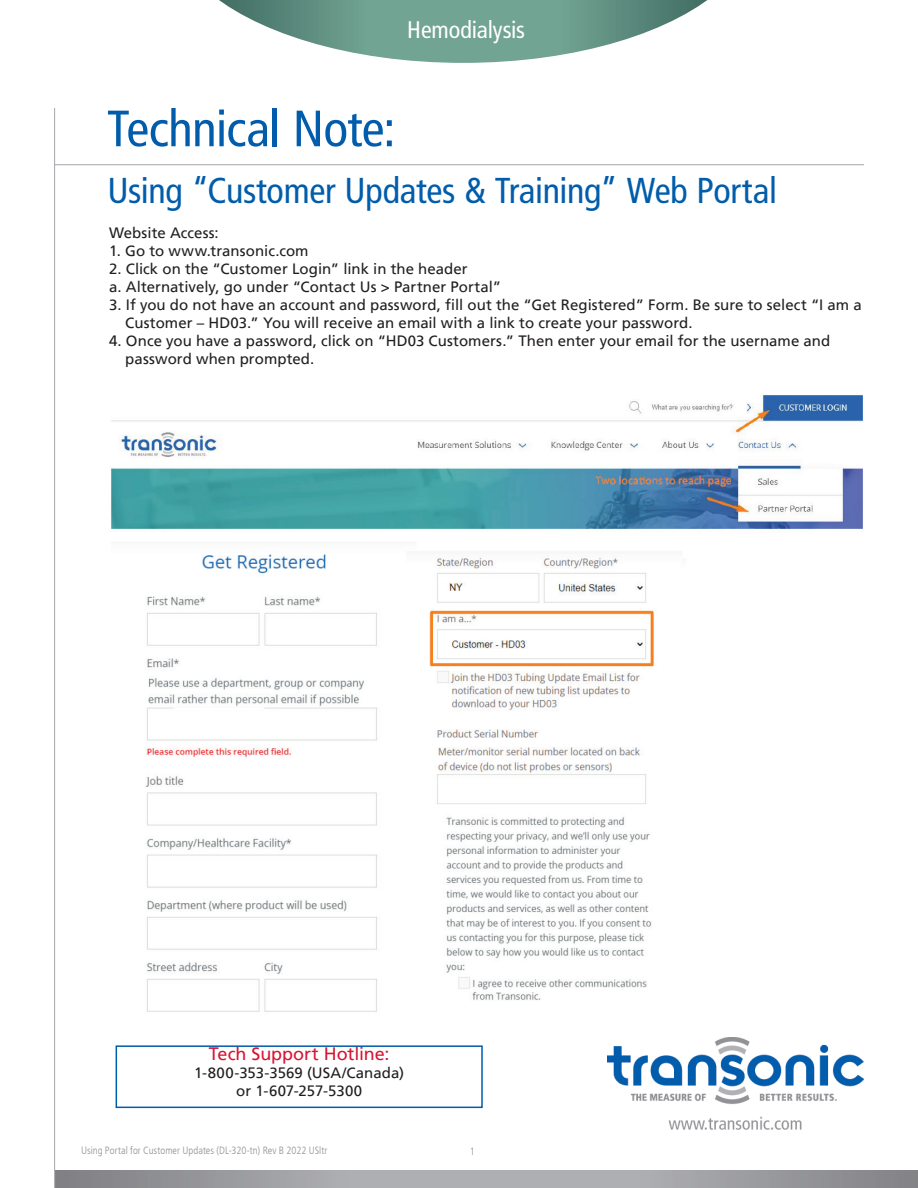
<style>
.page{position:relative;width:918px;height:1188px;background:#fff}
.page>*{position:absolute;margin:0;border:0;box-sizing:border-box;transform-origin:0 0}
.Heading{font:condensed 51px "Frutiger LT";letter-spacing:-.01em;color:#015dab}
.Heading-2{font:condensed 36px "Frutiger LT";letter-spacing:-.01em;color:#015dab}
.t1{font:condensed 24px "Frutiger LT";letter-spacing:-.005em;color:#fff}
.t2{font:18px "Frutiger LT";letter-spacing:-.005em;color:#d71634}
.t3{font:15px/18px "Frutiger LT";letter-spacing:.005em;color:#231f20}
.Document_Info{font:300 condensed 10.5px "Frutiger LT";letter-spacing:.005em;color:#919295}
</style>
<div class="page">
<svg style="left:55px;top:1171px;width:863px;height:17px;background:#9e9fa3"></svg>
<svg style="left:219px;top:0;width:488px;height:63px"></svg>
<hr style="left:54px;top:164px;width:810px;height:1px;background:#aeafb3">
<hr style="left:54px;top:108px;width:1px;height:1080px;background:#aeafb3">
<div style="left:116px;top:1045px;width:367px;height:63px;border:2px solid #015dab"></div>
<img style="left:608px;top:1037px;width:256px;height:93px">
<img style="left:111px;top:395px;width:752px;height:617px">
<h3 class="t1" style="left:407px;top:16px;width:119px">Hemodialysis</h3>
<p class="Heading" style="left:107px;top:99px;width:290px">Technical Note:</p>
<p class="Heading-2" style="left:107px;top:170px;width:671px">Using “Customer Updates &amp; Training” Web Portal</p>
<p class="t3" style="left:109px;top:224px;width:111px">Website Access:</p>
<p class="t3" style="left:109px;top:242px;width:201px">1. Go to www.transonic.com</p>
<p class="t3" style="left:109px;top:260px;width:360px">2. Click on the “Customer Login” link in the header</p>
<p class="t3" style="left:109px;top:278px;width:394px">a. Alternatively, go under “Contact Us &gt; Partner Portal”</p>
<p class="t3" style="left:125px;top:296px;width:738px;text-indent:-16px">3. If you do not have an account and password, fill out the “Get Registered” Form. Be sure to select “I am a<br>Customer – HD03.” You will receive an email with a link to create your password.</p>
<p class="t3" style="left:125px;top:332px;width:706px;text-indent:-16px">4. Once you have a password, click on “HD03 Customers.” Then enter your email for the username and password when prompted.</p>
<p class="t2" style="left:209px;top:1044px;width:182px">Tech Support Hotline:</p>
<p class="t3" style="left:194px;top:1064px;width:211px">1-800-353-3569 (USA/Canada)</p>
<p class="t3" style="left:236px;top:1082px;width:127px">or 1-607-257-5300</p>
<p class="Document_Info" style="left:81px;top:1144px;width:248px">Using Portal for Customer Updates (DL-320-tn) Rev B 2022 USltr</p>
<p class="Document_Info" style="left:470px;top:1146px;width:7px">1</p>
</div>
